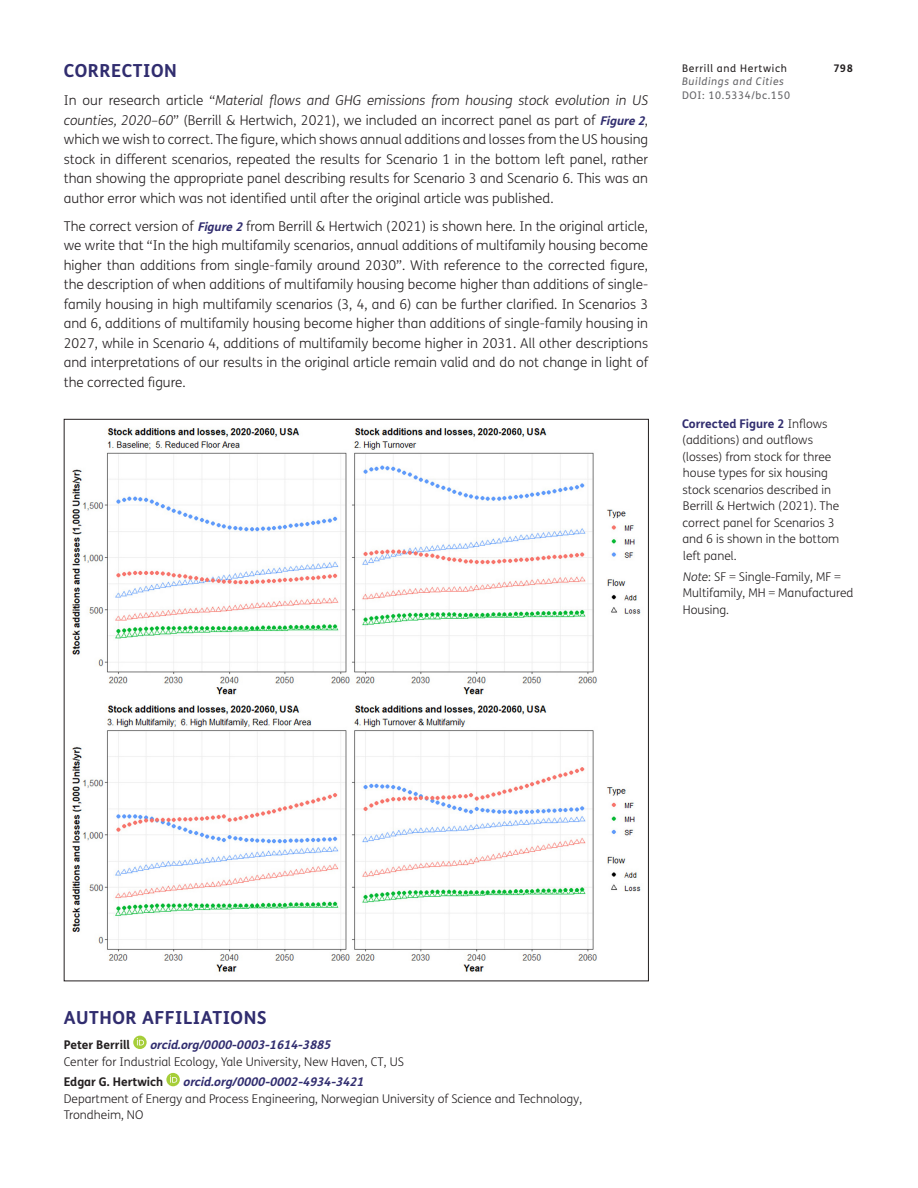
<style>
.page{position:relative;width:918px;height:1188px;background:#fff}
.page>*{position:absolute;margin:0;border:0;box-sizing:border-box;transform-origin:0 0}
.t1{font:700 18px "FS Me";letter-spacing:.03em;color:#312d6f}
.Body_Copy{font:300 13.5px/19.5px "FS Me";color:#231f20;text-align:justify}
.Figure_copy{font:300 12px/16.5px "FS Me";color:#231f20}
.Meta{font:300 12px/16.5px "FS Me";color:#231f20}
.Meta-2{font:700 12px "FS Me";color:#231f20}
.t2{font:10.5px "FS Me";letter-spacing:.06em;color:#231f20}
.t3{font:italic 10.5px "FS Me";letter-spacing:.06em;color:#636366}
.t4{font:10.5px "FS Me";letter-spacing:.06em;color:#636366}
.Folio{font:700 10.5px "FS Me";color:#231f20}
.s1{font-style:italic}
.s2{font-weight:700;font-style:italic;font-size:12px;color:#312d6f}
.s3{font-weight:700;color:#312d6f}
.s4{font-weight:700;font-style:italic;color:#312d6f}
</style>
<div class="page">
<svg style="left:133px;top:1036px;width:14px;height:13px"></svg>
<svg style="left:137px;top:1038px;width:7px;height:7px"></svg>
<div style="left:166px;top:1073px;width:14px;height:13px;background:#a6ce39;border-radius:50%"></div>
<svg style="left:170px;top:1075px;width:7px;height:8px"></svg>
<img style="left:72px;top:428px;width:569px;height:544px">
<h1 class="t1" style="left:64px;top:60px;width:115px">CORRECTION</h1>
<p class="Body_Copy" style="left:64px;top:91px;width:586px">In our research article “<span class="s1">Material flows and GHG emissions from housing stock evolution in US counties, 2020–60</span>” (Berrill &amp; Hertwich, 2021), we included an incorrect panel as part of <span class="s2">Figure2</span>, which we wish to correct. The figure, which shows annual additions and losses from the US housing stock in different scenarios, repeated the results for Scenario 1 in the bottom left panel, rather than showing the appropriate panel describing results for Scenario 3 and Scenario 6. This was an author error which was not identified until after the original article was published.</p>
<p class="Body_Copy" style="left:64px;top:217px;width:586px">The correct version of <span class="s2">Figure 2</span> from Berrill &amp; Hertwich (2021) is shown here. In the original article, we write that “In the high multifamily scenarios, annual additions of multifamily housing become higher than additions from single-family around 2030”. With reference to the corrected figure, the description of when additions of multifamily housing become higher than additions of single&shy;family housing in high multifamily scenarios (3, 4, and 6) can be further clarified. In Scenarios 3 and 6, additions of multifamily housing become higher than additions of single-family housing in 2027, while in Scenario 4, additions of multifamily become higher in 2031. All other descriptions and interpretations of our results in the original article remain valid and do not change in light of the corrected figure.</p>
<p class="t2" style="left:682px;top:62px;width:106px">Berrill and Hertwich</p>
<p class="Folio" style="left:834px;top:61px;width:21px">798</p>
<p class="t3" style="left:682px;top:75px;width:103px">Buildings and Cities</p>
<p class="t4" style="left:682px;top:89px;width:110px">DOI: 10.5334/bc.150</p>
<p class="Figure_copy" style="left:682px;top:416px;width:159px"><span class="s3">Corrected Figure 2</span> Inflows (additions) and outflows (losses) from stock for three house types for six housing stock scenarios described in<br>Berrill &amp; Hertwich (2021). The correct panel for Scenarios 3 and 6 is shown in the bottom left panel.</p>
<p class="Figure_copy" style="left:683px;top:569px;width:172px"><span class="s1">Note</span>: SF = Single-Family, MF =<br>Multifamily, MH = Manufactured<br>Housing.</p>
<h1 class="t1" style="left:64px;top:1006px;width:205px">AUTHOR AFFILIATIONS</h1>
<p class="Meta-2" style="left:64px;top:1037px;width:68px">Peter Berrill</p>
<p class="Meta" style="left:64px;top:1037px;width:342px;text-indent:86px"><span class="s4">orcid.org/0000-0003-1614-3885<br></span>Center for Industrial Ecology, Yale University, New Haven, CT, US</p>
<p class="Meta-2" style="left:64px;top:1075px;width:101px">Edgar G. Hertwich</p>
<p class="Meta" style="left:64px;top:1074px;width:520px;text-indent:119px"><span class="s4">orcid.org/0000-0002-4934-3421<br></span>Department of Energy and Process Engineering, Norwegian University of Science and Technology,<br>Trondheim, NO</p>
</div>
